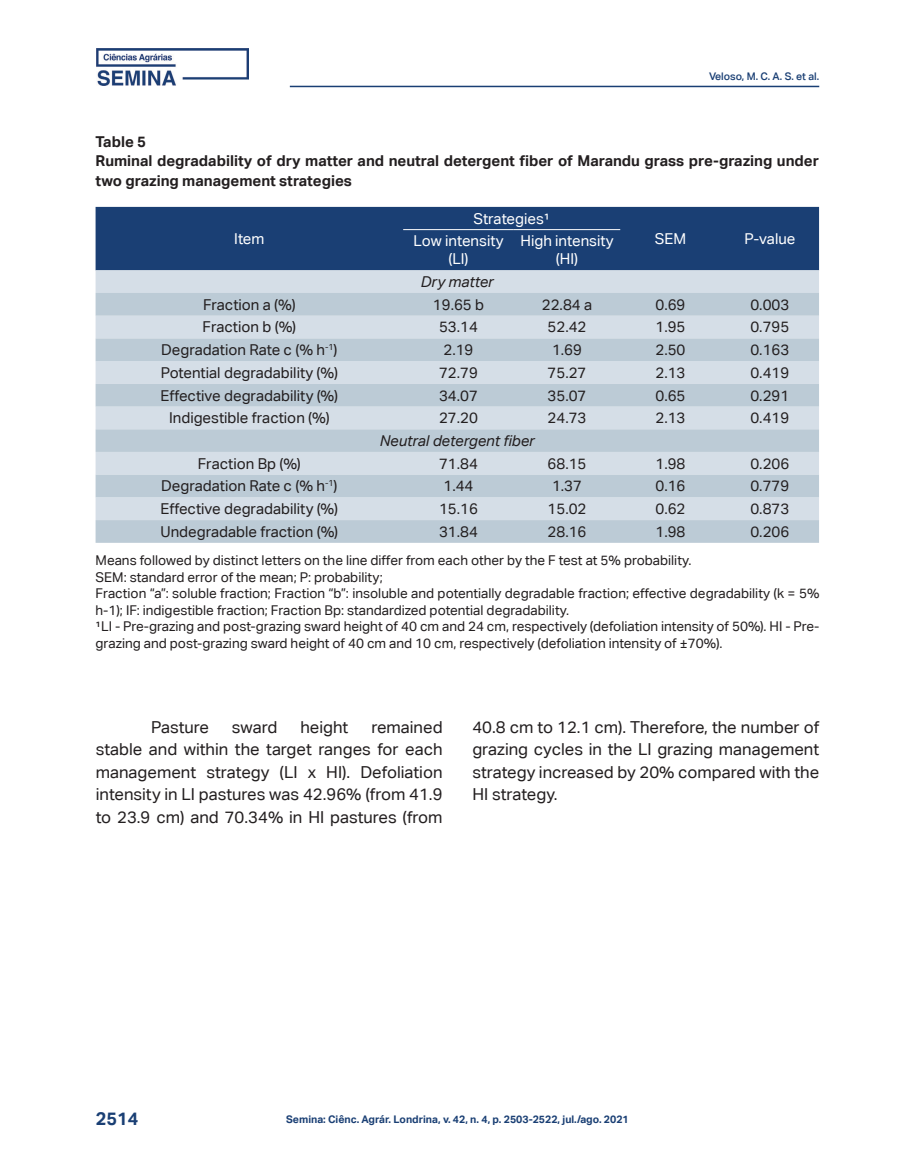
<style>
.page{position:relative;width:915px;height:1170px;background:#fff}
.page>*{position:absolute;margin:0;border:0;box-sizing:border-box;transform-origin:0 0}
.t1{font:700 18px "Aktiv Grotesk Corp";color:#1a3f74}
.corpo_do_texto{font:16.5px/22.5px "Aktiv Grotesk Corp";color:#231f20;text-align:justify}
.texto_tabela{font:15px "Aktiv Grotesk Corp";color:#231f20}
.título_Tabela{font:700 15px/19.5px "Aktiv Grotesk Corp";color:#231f20}
.texto_tabela-2{font:15px "Aktiv Grotesk Corp";color:#fff}
.texto_tabela-3{font:italic 15px "Aktiv Grotesk Corp";color:#231f20}
.legenda_de_tabela{font:13.5px/16.5px "Aktiv Grotesk Corp";color:#231f20}
.t2{font:700 10.5px "Aktiv Grotesk Corp";color:#1a3f74}
.t3{font:500 10.5px "Aktiv Grotesk Corp";color:#1a3f74}
</style>
<div class="page">
<hr style="left:290px;top:86px;width:529px;height:1px;background:#1a3f74">
<img style="left:96px;top:48px;width:152px;height:38px">
<div style="left:95px;top:207px;width:723px;height:63px;background:#1a3f74"></div>
<div style="left:95px;top:270px;width:723px;height:23px;background:#d5dee7"></div>
<svg style="left:95px;top:293px;width:723px;height:250px;background:#c7d3dd"></svg>
<hr style="left:403px;top:229px;width:110px;height:1px;background:#fff">
<hr style="left:513px;top:229px;width:107px;height:1px;background:#fff">
<p class="t3" style="left:708px;top:69px;width:112px">Veloso, M. C. A. S. et al.</p>
<p class="título_Tabela" style="left:95px;top:131px;width:52px">Table 5</p>
<p class="título_Tabela" style="left:95px;top:151px;width:724px">Ruminal degradability of dry matter and neutral detergent fiber of Marandu grass pre-grazing under two grazing management strategies</p>
<p class="texto_tabela-2" style="left:234px;top:230px;width:32px">Item</p>
<p class="texto_tabela-2" style="left:473px;top:209px;width:78px">Strategies¹</p>
<p class="texto_tabela-2" style="left:413px;top:232px;width:92px">Low intensity</p>
<p class="texto_tabela-2" style="left:654px;top:230px;width:33px">SEM</p>
<p class="texto_tabela-2" style="left:744px;top:230px;width:52px">P-value</p>
<p class="texto_tabela-2" style="left:448px;top:250px;width:22px">(LI)</p>
<p class="texto_tabela-2" style="left:520px;top:232px;width:95px">High intensity</p>
<p class="texto_tabela-2" style="left:555px;top:250px;width:24px">(HI)</p>
<p class="texto_tabela-3" style="left:421px;top:273px;width:74px">Dry matter</p>
<p class="texto_tabela" style="left:203px;top:295px;width:94px">Fraction a (%)</p>
<p class="texto_tabela" style="left:433px;top:295px;width:53px">19.65 b</p>
<p class="texto_tabela" style="left:541px;top:295px;width:52px">22.84 a</p>
<p class="texto_tabela" style="left:655px;top:295px;width:31px">0.69</p>
<p class="texto_tabela" style="left:750px;top:295px;width:40px">0.003</p>
<p class="texto_tabela" style="left:202px;top:318px;width:95px">Fraction b (%)</p>
<p class="texto_tabela" style="left:439px;top:318px;width:40px">53.14</p>
<p class="texto_tabela" style="left:547px;top:318px;width:40px">52.42</p>
<p class="texto_tabela" style="left:655px;top:318px;width:31px">1.95</p>
<p class="texto_tabela" style="left:750px;top:318px;width:40px">0.795</p>
<p class="texto_tabela" style="left:161px;top:341px;width:178px">Degradation Rate c (% h<sup>-1</sup>)</p>
<p class="texto_tabela" style="left:443px;top:341px;width:31px">2.19</p>
<p class="texto_tabela" style="left:552px;top:341px;width:31px">1.69</p>
<p class="texto_tabela" style="left:655px;top:341px;width:31px">2.50</p>
<p class="texto_tabela" style="left:750px;top:341px;width:40px">0.163</p>
<p class="texto_tabela" style="left:161px;top:363px;width:179px">Potential degradability (%)</p>
<p class="texto_tabela" style="left:439px;top:363px;width:40px">72.79</p>
<p class="texto_tabela" style="left:547px;top:363px;width:40px">75.27</p>
<p class="texto_tabela" style="left:655px;top:363px;width:31px">2.13</p>
<p class="texto_tabela" style="left:750px;top:363px;width:40px">0.419</p>
<p class="texto_tabela" style="left:160px;top:386px;width:179px">Effective degradability (%)</p>
<p class="texto_tabela" style="left:439px;top:386px;width:40px">34.07</p>
<p class="texto_tabela" style="left:547px;top:386px;width:40px">35.07</p>
<p class="texto_tabela" style="left:655px;top:386px;width:31px">0.65</p>
<p class="texto_tabela" style="left:750px;top:386px;width:40px">0.291</p>
<p class="texto_tabela" style="left:169px;top:409px;width:162px">Indigestible fraction (%)</p>
<p class="texto_tabela" style="left:439px;top:409px;width:40px">27.20</p>
<p class="texto_tabela" style="left:547px;top:409px;width:40px">24.73</p>
<p class="texto_tabela" style="left:655px;top:409px;width:31px">2.13</p>
<p class="texto_tabela" style="left:750px;top:409px;width:40px">0.419</p>
<p class="texto_tabela-3" style="left:379px;top:432px;width:156px">Neutral detergent fiber</p>
<p class="texto_tabela" style="left:198px;top:454px;width:104px">Fraction Bp (%)</p>
<p class="texto_tabela" style="left:439px;top:454px;width:40px">71.84</p>
<p class="texto_tabela" style="left:547px;top:454px;width:40px">68.15</p>
<p class="texto_tabela" style="left:655px;top:454px;width:31px">1.98</p>
<p class="texto_tabela" style="left:750px;top:454px;width:40px">0.206</p>
<p class="texto_tabela" style="left:161px;top:477px;width:178px">Degradation Rate c (% h<sup>-1</sup>)</p>
<p class="texto_tabela" style="left:443px;top:477px;width:31px">1.44</p>
<p class="texto_tabela" style="left:552px;top:477px;width:31px">1.37</p>
<p class="texto_tabela" style="left:655px;top:477px;width:31px">0.16</p>
<p class="texto_tabela" style="left:750px;top:477px;width:40px">0.779</p>
<p class="texto_tabela" style="left:160px;top:500px;width:179px">Effective degradability (%)</p>
<p class="texto_tabela" style="left:439px;top:500px;width:40px">15.16</p>
<p class="texto_tabela" style="left:547px;top:500px;width:40px">15.02</p>
<p class="texto_tabela" style="left:655px;top:500px;width:31px">0.62</p>
<p class="texto_tabela" style="left:750px;top:500px;width:40px">0.873</p>
<p class="texto_tabela" style="left:160px;top:522px;width:179px">Undegradable fraction (%)</p>
<p class="texto_tabela" style="left:439px;top:522px;width:40px">31.84</p>
<p class="texto_tabela" style="left:547px;top:522px;width:40px">28.16</p>
<p class="texto_tabela" style="left:655px;top:522px;width:31px">1.98</p>
<p class="texto_tabela" style="left:750px;top:522px;width:40px">0.206</p>
<p class="legenda_de_tabela" style="left:95px;top:552px;width:597px">Means followed by distinct letters on the line differ from each other by the F test at 5% probability.</p>
<p class="legenda_de_tabela" style="left:95px;top:568px;width:288px">SEM: standard error of the mean; P: probability;</p>
<p class="legenda_de_tabela" style="left:95px;top:585px;width:725px">Fraction “a”: soluble fraction; Fraction “b”: insoluble and potentially degradable fraction; effective degradability (k = 5% h-1); IF: indigestible fraction; Fraction Bp: standardized potential degradability.</p>
<p class="legenda_de_tabela" style="left:95px;top:618px;width:725px">¹LI - Pre-grazing and post-grazing sward height of 40 cm and 24 cm, respectively (defoliation intensity of 50%). HI - Pre&shy;grazing and post-grazing sward height of 40 cm and 10 cm, respectively (defoliation intensity of ±70%).</p>
<p class="corpo_do_texto" style="left:96px;top:715px;width:348px;text-indent:275px">remained stable and within the target ranges for each management strategy (LI x HI). Defoliation intensity in LI pastures was 42.96% (from 41.9 to 23.9 cm) and 70.34% in HI pastures (from</p>
<p class="corpo_do_texto" style="left:472px;top:715px;width:348px">40.8 cm to 12.1 cm). Therefore, the number of grazing cycles in the LI grazing management strategy increased by 20% compared with the HI strategy.</p>
<p class="corpo_do_texto" style="left:151px;top:715px;width:59px">Pasture</p>
<p class="corpo_do_texto" style="left:232px;top:715px;width:47px">sward</p>
<p class="corpo_do_texto" style="left:300px;top:715px;width:49px">height</p>
<h1 class="t1" style="left:96px;top:1107px;width:44px">2514</h1>
<p class="t2" style="left:286px;top:1112px;width:344px">Semina: Ciênc. Agrár. Londrina, v. 42, n. 4, p. 2503-2522, jul./ago. 2021</p>
</div>
